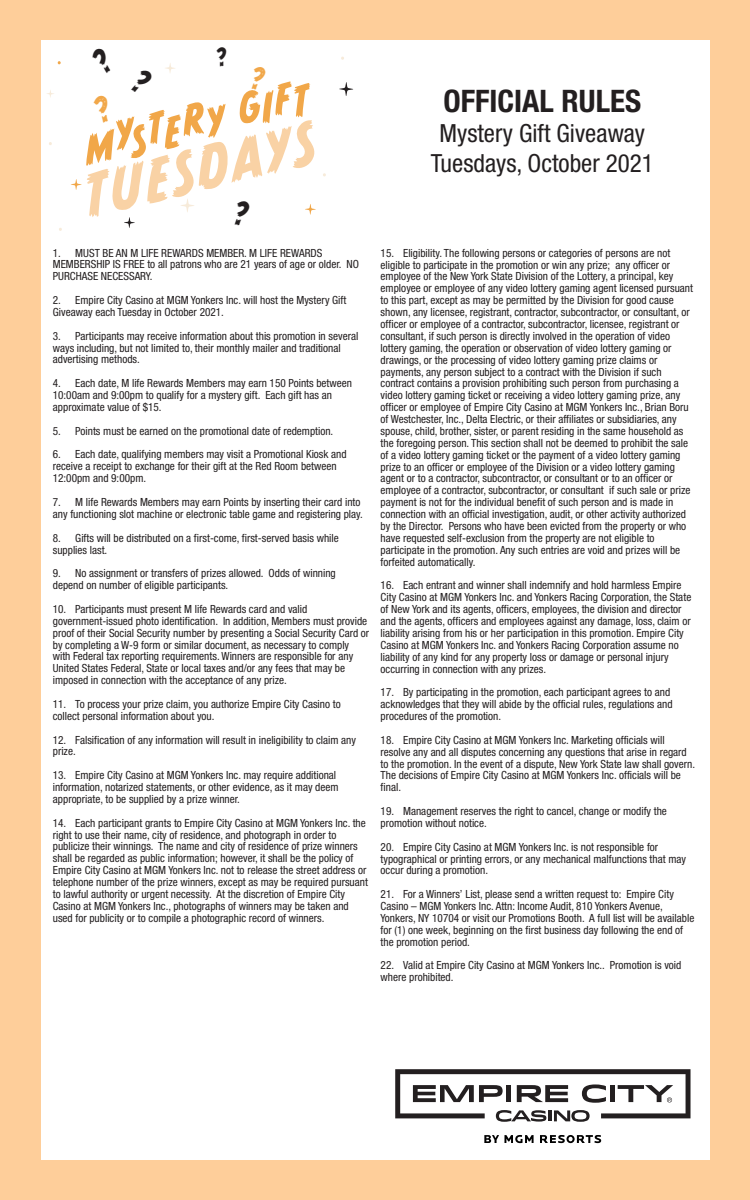
<style>
.page{position:relative;width:750px;height:1200px;background:#fece9a}
.page>*{position:absolute;margin:0;border:0;box-sizing:border-box;transform-origin:0 0}
.t1{font:52.75px "CC Monster Mash";color:#f9d2a5}
.t2{font:700 condensed 31.06px "Helvetica Neue LT Std";color:#231f20}
.t3{font:28.19px "CC Monster Mash";color:#231f20}
.t4{font:26.25px "CC Monster Mash Worn";color:#f1a749}
.t5{font:condensed 25px/30px "Helvetica Neue LT Std";color:#231f20;text-align:center}
.t6{font:condensed 11.25px/11.9px "Helvetica Neue LT Std";color:#231f20}
</style>
<div class="page">
<div style="left:41px;top:40px;width:668px;height:1120px;background:#fff"></div>
<svg style="left:484px;top:1135px;width:50px;height:8px"></svg>
<svg style="left:540px;top:1135px;width:61px;height:8px"></svg>
<svg style="left:395px;top:1069px;width:296px;height:53px"></svg>
<svg style="left:124px;top:217px;width:11px;height:11px"></svg>
<svg style="left:181px;top:199px;width:13px;height:13px"></svg>
<svg style="left:339px;top:82px;width:14px;height:14px"></svg>
<svg style="left:305px;top:204px;width:11px;height:11px"></svg>
<svg style="left:71px;top:179px;width:11px;height:11px"></svg>
<svg style="left:47px;top:90px;width:7px;height:7px"></svg>
<svg style="left:239px;top:81px;width:71px;height:43px"></svg>
<svg style="left:86px;top:63px;width:140px;height:103px"></svg>
<h3 class="t4" style="left:250px;top:64px;width:15px">?</h3>
<h1 class="t1" style="left:77px;top:169px;width:238px;rotate:-14deg">TUESDAYS</h1>
<h3 class="t3" style="left:234px;top:198px;width:16px">?</h3>
<p class="t6" style="left:53px;top:247px;width:308px">1. MUST BE AN M LIFE REWARDS MEMBER. M LIFE REWARDS<br>MEMBERSHIP IS FREE to all patrons who are 21 years of age or older. NO<br>PURCHASE NECESSARY.</p>
<p class="t6" style="left:53px;top:294px;width:295px">2. Empire City Casino at MGM Yonkers Inc. will host the Mystery Gift<br>Giveaway each Tuesday in October 2021.</p>
<p class="t6" style="left:53px;top:330px;width:307px">3. Participants may receive information about this promotion in several ways including, but not limited to, their monthly mailer and traditional advertising methods.</p>
<p class="t6" style="left:53px;top:377px;width:301px">4. Each date, M life Rewards Members may earn 150 Points between<br>10:00am and 9:00pm to qualify for a mystery gift. Each gift has an approximate value of $15.</p>
<p class="t6" style="left:53px;top:425px;width:282px">5. Points must be earned on the promotional date of redemption.</p>
<p class="t6" style="left:53px;top:449px;width:295px">6. Each date, qualifying members may visit a Promotional Kiosk and receive a receipt to exchange for their gift at the Red Room between<br>12:00pm and 9:00pm.</p>
<p class="t6" style="left:53px;top:496px;width:312px">7. M life Rewards Members may earn Points by inserting their card into any functioning slot machine or electronic table game and registering play.</p>
<p class="t6" style="left:53px;top:532px;width:288px">8. Gifts will be distributed on a first-come, first-served basis while supplies last.</p>
<p class="t6" style="left:53px;top:567px;width:285px">9. No assignment or transfers of prizes allowed. Odds of winning depend on number of eligible participants.</p>
<p class="t6" style="left:53px;top:603px;width:318px">10. Participants must present M life Rewards card and valid government-issued photo identification. In addition, Members must provide proof of their Social Security number by presenting a Social Security Card or by completing a W-9 form or similar document, as necessary to comply with Federal tax reporting requirements. Winners are responsible for any United States Federal, State or local taxes and/or any fees that may be imposed in connection with the acceptance of any prize.</p>
<p class="t6" style="left:53px;top:698px;width:289px">11. To process your prize claim, you authorize Empire City Casino to collect personal information about you.</p>
<p class="t6" style="left:53px;top:734px;width:305px">12. Falsification of any information will result in ineligibility to claim any prize.</p>
<p class="t6" style="left:53px;top:769px;width:287px">13. Empire City Casino at MGM Yonkers Inc. may require additional information, notarized statements, or other evidence, as it may deem appropriate, to be supplied by a prize winner.</p>
<p class="t6" style="left:53px;top:817px;width:317px">14. Each participant grants to Empire City Casino at MGM Yonkers Inc. the right to use their name, city of residence, and photograph in order to publicize their winnings. The name and city of residence of prize winners shall be regarded as public information; however, it shall be the policy of Empire City Casino at MGM Yonkers Inc. not to release the street address or telephone number of the prize winners, except as may be required pursuant to lawful authority or urgent necessity. At the discretion of Empire City Casino at MGM Yonkers Inc., photographs of winners may be taken and used for publicity or to compile a photographic record of winners.</p>
<h2 class="t2" style="left:444px;top:83px;width:199px">OFFICIAL RULES</h2>
<h3 class="t5" style="left:431px;top:118px;width:224px">Mystery Gift Giveaway<br>Tuesdays, October 2021</h3>
<p class="t6" style="left:381px;top:247px;width:314px">15. Eligibility. The following persons or categories of persons are not eligible to participate in the promotion or win any prize; any officer or employee of the New York State Division of the Lottery, a principal, key employee or employee of any video lottery gaming agent licensed pursuant to this part, except as may be permitted by the Division for good cause shown, any licensee, registrant, contractor, subcontractor, or consultant, or officer or employee of a contractor, subcontractor, licensee, registrant or consultant, if such person is directly involved in the operation of video lottery gaming, the operation or observation of video lottery gaming or drawings, or the processing of video lottery gaming prize claims or payments, any person subject to a contract with the Division if such contract contains a provision prohibiting such person from purchasing a video lottery gaming ticket or receiving a video lottery gaming prize, any officer or employee of Empire City Casino at MGM Yonkers Inc., Brian Boru of Westchester, Inc., Delta Electric, or their affiliates or subsidiaries, any spouse, child, brother, sister, or parent residing in the same household as the foregoing person. This section shall not be deemed to prohibit the sale of a video lottery gaming ticket or the payment of a video lottery gaming prize to an officer or employee of the Division or a video lottery gaming agent or to a contractor, subcontractor, or consultant or to an officer or employee of a contractor, subcontractor, or consultant if such sale or prize payment is not for the individual benefit of such person and is made in connection with an official investigation, audit, or other activity authorized by the Director. Persons who have been evicted from the property or who have requested self-exclusion from the property are not eligible to participate in the promotion. Any such entries are void and prizes will be forfeited automatically.</p>
<p class="t6" style="left:381px;top:579px;width:312px">16. Each entrant and winner shall indemnify and hold harmless Empire City Casino at MGM Yonkers Inc. and Yonkers Racing Corporation, the State of New York and its agents, officers, employees, the division and director and the agents, officers and employees against any damage, loss, claim or liability arising from his or her participation in this promotion. Empire City Casino at MGM Yonkers Inc. and Yonkers Racing Corporation assume no liability of any kind for any property loss or damage or personal injury occurring in connection with any prizes.</p>
<p class="t6" style="left:381px;top:686px;width:294px">17. By participating in the promotion, each participant agrees to and acknowledges that they will abide by the official rules, regulations and procedures of the promotion.</p>
<p class="t6" style="left:381px;top:734px;width:316px">18. Empire City Casino at MGM Yonkers Inc. Marketing officials will resolve any and all disputes concerning any questions that arise in regard to the promotion. In the event of a dispute, New York State law shall govern.<br>The decisions of Empire City Casino at MGM Yonkers Inc. officials will be final.</p>
<p class="t6" style="left:381px;top:805px;width:288px">19. Management reserves the right to cancel, change or modify the promotion without notice.</p>
<p class="t6" style="left:381px;top:841px;width:307px">20. Empire City Casino at MGM Yonkers Inc. is not responsible for typographical or printing errors, or any mechanical malfunctions that may occur during a promotion.</p>
<p class="t6" style="left:381px;top:888px;width:315px">21. For a Winners’ List, please send a written request to: Empire City Casino – MGM Yonkers Inc. Attn: Income Audit, 810 Yonkers Avenue, Yonkers, NY 10704 or visit our Promotions Booth. A full list will be available for (1) one week, beginning on the first business day following the end of the promotion period.</p>
<p class="t6" style="left:381px;top:959px;width:302px">22. Valid at Empire City Casino at MGM Yonkers Inc.. Promotion is void where prohibited.</p>
</div>
